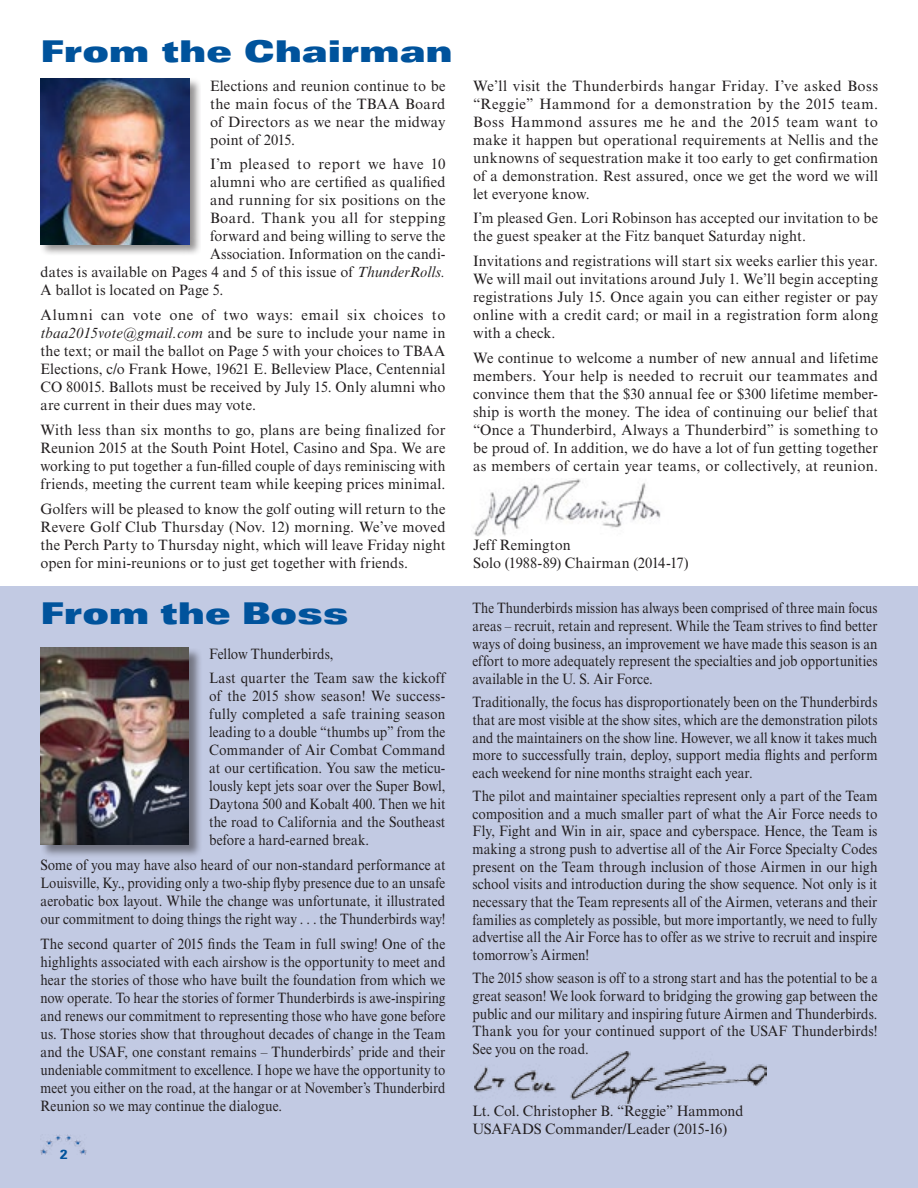
<style>
.page{position:relative;width:918px;height:1188px;background:#fff}
.page>*{position:absolute;margin:0;border:0;box-sizing:border-box;transform-origin:0 0}
.t1{font:30px "Univers LT Std X Black Ex";letter-spacing:-.005em;color:#00539c}
.t2{font:15px/18px "Times New Roman MT Std";letter-spacing:.01em;color:#231f20;text-align:justify}
.t3{font:15px/17.7px "Times New Roman MT Std";letter-spacing:.01em;color:#231f20;text-align:justify;scale:.9 1}
.t4{font:15px/18px "Times New Roman MT Std";letter-spacing:.01em;color:#231f20;text-align:justify;scale:.91 1}
.t5{font:15px/17.7px "Times New Roman MT Std";letter-spacing:.01em;color:#231f20;text-align:justify;scale:.88 1}
.t6{font:15px/18px "Times New Roman MT Std";letter-spacing:.01em;color:#231f20;text-align:justify;scale:.92 1}
.t7{font:15px/17.7px "Times New Roman MT Std";letter-spacing:.01em;color:#231f20;text-align:justify;scale:.87 1}
.t8{font:15px/18px "Times New Roman MT Std";letter-spacing:.01em;color:#231f20;scale:.96 1}
.t9{font:15px/18px "Times New Roman MT Std";letter-spacing:.01em;color:#231f20;scale:.95 1}
.t10{font:15px "Times New Roman MT Std";letter-spacing:.01em;color:#231f20;scale:.93 1}
.t11{font:15px "Times New Roman MT Std";letter-spacing:.04em;color:#231f20}
.t12{font:700 condensed 13.2px "Univers LT Std";color:#00539c;scale:1.25 1}
.s1{font-style:italic}
</style>
<div class="page">
<div style="left:0;top:586px;width:918px;height:602px;background:#c2cae3"></div>
<div style="left:39px;top:77px;width:162px;height:179px;background:#231f20;opacity:.5"></div>
<img style="left:40px;top:79px;width:149px;height:165px">
<img style="left:40px;top:1134px;width:47px;height:21px">
<div style="left:41px;top:648px;width:162px;height:210px;background:#231f20;opacity:.5"></div>
<img style="left:40px;top:648px;width:149px;height:196px">
<img style="left:473px;top:479px;width:188px;height:58px">
<img style="left:474px;top:1052px;width:292px;height:52px">
<h1 class="t1" style="left:40px;top:34px;width:414px">From the Chairman</h1>
<p class="t2" style="left:210px;top:77px;width:237px">Elections and reunion continue to be the main focus of the TBAA Board of Directors as we near the midway point of 2015.</p>
<p class="t11" style="left:210px;top:156px;width:237px">I’m pleased to report we have 10</p>
<p class="t2" style="left:210px;top:173px;width:237px">alumni who are certified as qualified</p>
<p class="t2" style="left:210px;top:191px;width:237px">and running for six positions on the</p>
<p class="t2" style="left:210px;top:209px;width:237px">Board. Thank you all for stepping</p>
<p class="t8" style="left:210px;top:227px;width:247px">forward and being willing to serve the</p>
<p class="t10" style="left:210px;top:246px;width:255px">Association. Information on the candi-</p>
<p class="t2" style="left:40px;top:263px;width:406px">dates is available on Pages 4 and 5 of this issue of <span class="s1">ThunderRolls.</span></p>
<p class="t2" style="left:40px;top:281px;width:185px">A ballot is located on Page 5.</p>
<p class="t2" style="left:40px;top:306px;width:407px">Alumni can vote one of two ways: email six choices to <span class="s1">tbaa2015vote@gmail.com</span> and be sure to include your name in the text; or mail the ballot on Page 5 with your choices to TBAA Elections, c/o Frank Howe, 19621 E. Belleview Place, Centennial CO 80015. Ballots must be received by July 15. Only alumni who are current in their dues may vote.</p>
<p class="t2" style="left:40px;top:421px;width:406px">With less than six months to go, plans are being finalized for Reunion 2015 at the South Point Hotel, Casino and Spa. We are working to put together a fun-filled couple of days reminiscing with friends, meeting the current team while keeping prices minimal.</p>
<p class="t2" style="left:40px;top:500px;width:407px">Golfers will be pleased to know the golf outing will return to the Revere Golf Club Thursday (Nov. 12) morning. We’ve moved the Perch Party to Thursday night, which will leave Friday night open for mini-reunions or to just get together with friends.</p>
<h1 class="t1" style="left:40px;top:596px;width:310px">From the Boss</h1>
<p class="t3" style="left:209px;top:641px;width:264px;line-height:24.8px">Fellow Thunderbirds,<br>Last quarter the Team saw the kickoff</p>
<p class="t6" style="left:209px;top:687px;width:258px">of the 2015 show season! We success&shy;fully completed a safe training season leading to a double “thumbs up” from the Commander of Air Combat Command at our certification. You saw the meticu&shy;lously kept jets soar over the Super Bowl, Daytona 500 and Kobalt 400. Then we hit the road to California and the Southeast before a hard-earned break.</p>
<p class="t3" style="left:40px;top:856px;width:451px">Some of you may have also heard of our non-standard performance at Louisville, Ky., providing only a two-ship flyby presence due to an unsafe aerobatic box layout. While the change was unfortunate, it illustrated our commitment to doing things the right way . . . the Thunderbirds way!</p>
<p class="t4" style="left:40px;top:935px;width:447px">The second quarter of 2015 finds the Team in full swing! One of the highlights associated with each airshow is the opportunity to meet and hear the stories of those who have built the foundation from which we now operate. To hear the stories of former Thunderbirds is awe-inspiring and renews our commitment to representing those who have gone before us. Those stories show that throughout decades of change in the Team and the USAF, one constant remains – Thunderbirds’ pride and their undeniable commitment to excellence. I hope we have the opportunity to meet you either on the road, at the hangar or at November’s Thunderbird Reunion so we may continue the dialogue.</p>
<p class="t12" style="left:60px;top:1146px;width:7px">2</p>
<p class="t2" style="left:473px;top:77px;width:407px">We’ll visit the Thunderbirds hangar Friday. I’ve asked Boss “Reggie” Hammond for a demonstration by the 2015 team.<br>Boss Hammond assures me he and the 2015 team want to make it happen but operational requirements at Nellis and the unknowns of sequestration make it too early to get confirmation of a demonstration. Rest assured, once we get the word we will let everyone know.</p>
<p class="t9" style="left:473px;top:209px;width:428px">I’m pleased Gen. Lori Robinson has accepted our invitation to be the guest speaker at the Fitz banquet Saturday night.</p>
<p class="t2" style="left:473px;top:252px;width:407px">Invitations and registrations will start six weeks earlier this year.<br>We will mail out invitations around July 1. We’ll begin accepting registrations July 15. Once again you can either register or pay online with a credit card; or mail in a registration form along with a check.</p>
<p class="t2" style="left:473px;top:349px;width:407px">We continue to welcome a number of new annual and lifetime members. Your help is needed to recruit our teammates and convince them that the $30 annual fee or $300 lifetime member&shy;ship is worth the money. The idea of continuing our belief that “Once a Thunderbird, Always a Thunderbird” is something to be proud of. In addition, we do have a lot of fun getting together as members of certain year teams, or collectively, at reunion.</p>
<p class="t2" style="left:473px;top:536px;width:217px">Jeff Remington<br>Solo (1988-89) Chairman (2014-17)</p>
<p class="t7" style="left:472px;top:599px;width:467px">The Thunderbirds mission has always been comprised of three main focus areas – recruit, retain and represent. While the Team strives to find better ways of doing business, an improvement we have made this season is an effort to more adequately represent the specialties and job opportunities available in the U. S. Air Force.</p>
<p class="t5" style="left:472px;top:693px;width:462px">Traditionally, the focus has disproportionately been on the Thunderbirds that are most visible at the show sites, which are the demonstration pilots and the maintainers on the show line. However, we all know it takes much more to successfully train, deploy, support media flights and perform each weekend for nine months straight each year.</p>
<p class="t3" style="left:472px;top:787px;width:452px">The pilot and maintainer specialties represent only a part of the Team composition and a much smaller part of what the Air Force needs to Fly, Fight and Win in air, space and cyberspace. Hence, the Team is making a strong push to advertise all of the Air Force Specialty Codes present on the Team through inclusion of those Airmen in our high school visits and introduction during the show sequence. Not only is it necessary that the Team represents all of the Airmen, veterans and their families as completely as possible, but more importantly, we need to fully advertise all the Air Force has to offer as we strive to recruit and inspire tomorrow’s Airmen!</p>
<p class="t5" style="left:472px;top:969px;width:462px">The 2015 show season is off to a strong start and has the potential to be a great season! We look forward to bridging the growing gap between the public and our military and inspiring future Airmen and Thunderbirds.<br>Thank you for your continued support of the USAF Thunderbirds!<br>See you on the road.</p>
<p class="t8" style="left:472px;top:1102px;width:284px">Lt. Col. Christopher B. “Reggie” Hammond<br>USAFADS Commander/Leader (2015-16)</p>
</div>
